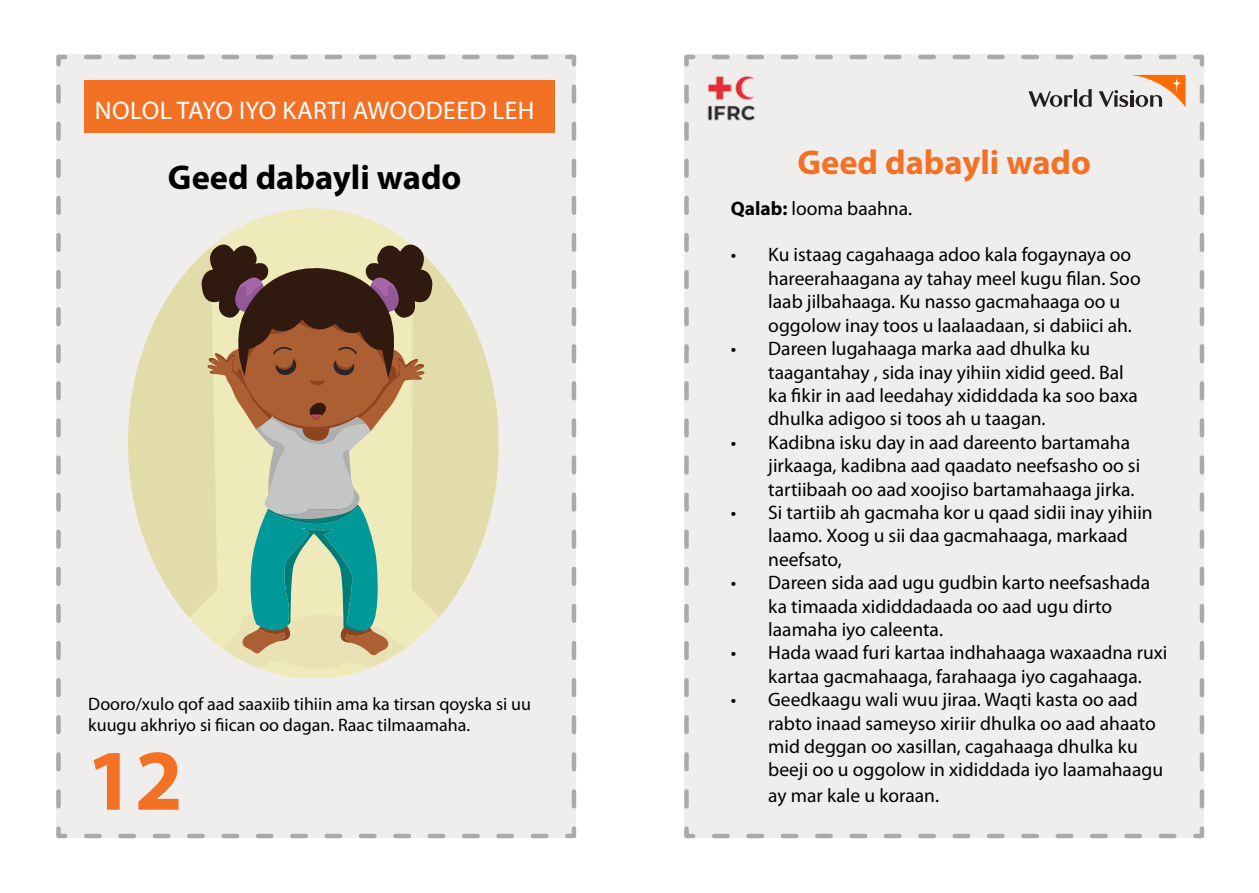
<style>
.page{position:relative;width:1259px;height:893px;background:#fff}
.page>*{position:absolute;margin:0;border:0;box-sizing:border-box;transform-origin:0 0}
.t1{font:700 87px "Myriad Pro";color:#f37124}
.t2{font:700 34.5px "Myriad Pro";color:#f37124}
.t3{font:700 34.5px "Myriad Pro";color:#000}
.t4{font:25.5px "Myriad Pro";letter-spacing:.02em;color:#fff}
.t5{font:19.5px/23.4px "Myriad Pro";color:#000}
.t6{font:18px/21.6px "Myriad Pro";color:#000}
.s1{font-weight:700}
</style>
<div class="page">
<div style="left:56px;top:54px;width:521px;height:785px;background:#efeeed"></div>
<div style="left:684px;top:54px;width:521px;height:785px;background:#efeeed"></div>
<img style="left:697px;top:65px;width:68px;height:65px">
<svg style="left:1028px;top:75px;width:157px;height:32px;background:#d0beb2"></svg>
<svg style="left:127px;top:208px;width:371px;height:470px;background:#c5c1a4"></svg>
<div style="left:84px;top:81px;width:470px;height:52px;background:#f37124"></div>
<h3 class="t4" style="left:95px;top:94px;width:441px">NOLOL TAYO IYO KARTI AWOODEED LEH</h3>
<h2 class="t3" style="left:168px;top:155px;width:295px">Geed dabayli wado</h2>
<p class="t6" style="left:88px;top:692px;width:444px">Dooro/xulo qof aad saaxiib tihiin ama ka tirsan qoyska si uu kuugu akhriyo si fiican oo dagan. Raac tilmaamaha.</p>
<h1 class="t1" style="left:86px;top:724px;width:98px">12</h1>
<h2 class="t2" style="left:797px;top:140px;width:295px">Geed dabayli wado</h2>
<p class="t5" style="left:731px;top:196px;width:183px"><span class="s1">Qalab:</span> looma baahna.</p>
<p class="t5" style="left:768px;top:243px;width:374px;text-indent:-37px">• Ku istaag cagahaaga adoo kala fogaynaya oo hareerahaagana ay tahay meel kugu filan. Soo laab jilbahaaga. Ku nasso gacmahaaga oo u oggolow inay toos u laalaadaan, si dabiici ah.</p>
<p class="t5" style="left:768px;top:337px;width:371px;text-indent:-37px">• Dareen lugahaaga marka aad dhulka ku taagantahay , sida inay yihiin xidid geed. Bal ka fikir in aad leedahay xididdada ka soo baxa dhulka adigoo si toos ah u taagan.</p>
<p class="t5" style="left:768px;top:430px;width:373px;text-indent:-37px">• Kadibna isku day in aad dareento bartamaha jirkaaga, kadibna aad qaadato neefsasho oo si tartiibaah oo aad xoojiso bartamahaaga jirka.</p>
<p class="t5" style="left:768px;top:500px;width:386px;text-indent:-37px">• Si tartiib ah gacmaha kor u qaad sidii inay yihiin laamo. Xoog u sii daa gacmahaaga, markaad neefsato,</p>
<p class="t5" style="left:768px;top:571px;width:383px;text-indent:-37px">• Dareen sida aad ugu gudbin karto neefsashada ka timaada xididdadaada oo aad ugu dirto laamaha iyo caleenta.</p>
<p class="t5" style="left:768px;top:641px;width:400px;text-indent:-37px">• Hada waad furi kartaa indhahaaga waxaadna ruxi kartaa gacmahaaga, farahaaga iyo cagahaaga.</p>
<p class="t5" style="left:768px;top:688px;width:396px;text-indent:-37px">• Geedkaagu wali wuu jiraa. Waqti kasta oo aad rabto inaad sameyso xiriir dhulka oo aad ahaato mid deggan oo xasillan, cagahaaga dhulka ku beeji oo u oggolow in xididdada iyo laamahaagu</p>
<p class="t5" style="left:768px;top:783px;width:172px">ay mar kale u koraan.</p>
</div>
